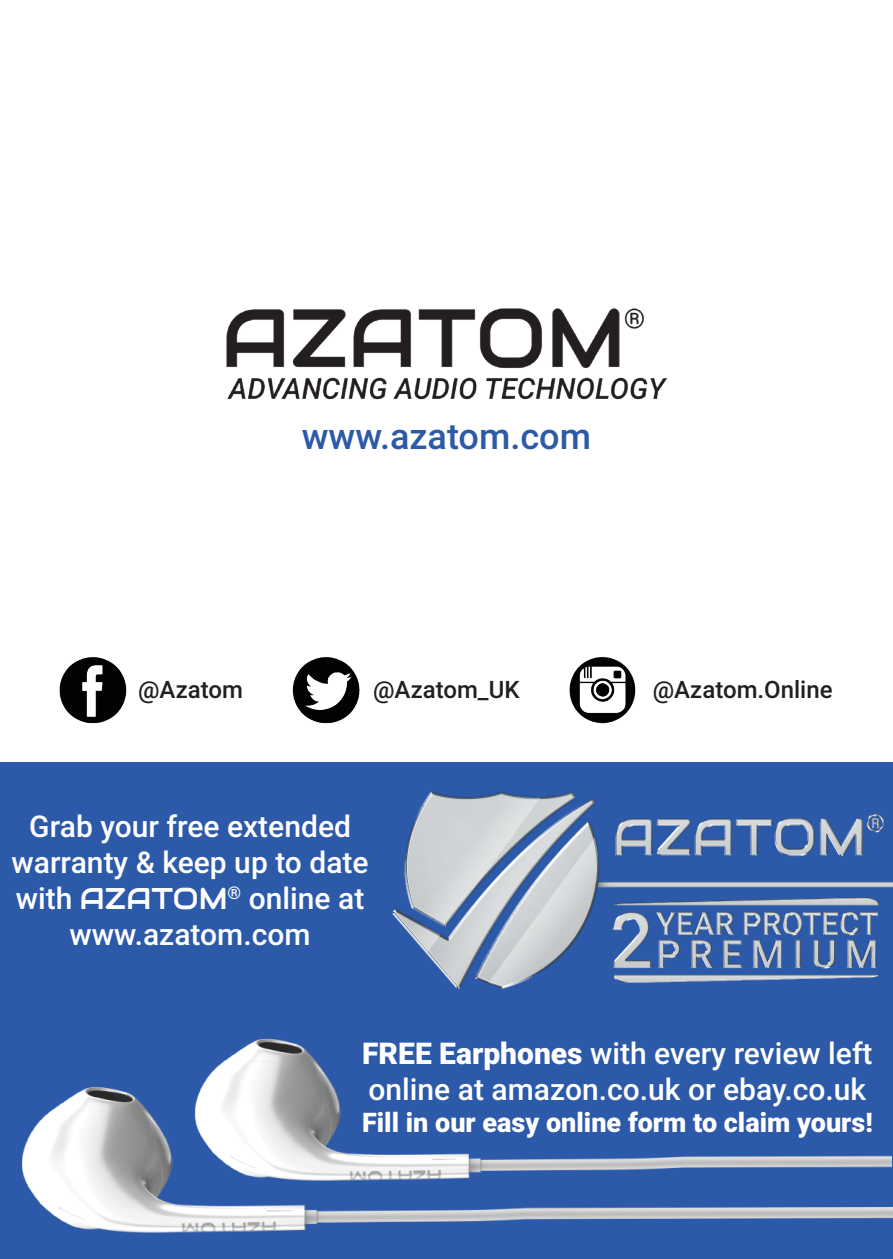
<style>
.page{position:relative;width:893px;height:1259px;background:#fff}
.page>*{position:absolute;margin:0;border:0;box-sizing:border-box;transform-origin:0 0}
.t1{font:500 36px "Roboto";color:#2c59a8}
.t2{font:500 30px/36px "Roboto";color:#fff;text-align:center}
.t3{font:900 27px "Roboto";color:#fff}
.t4{font:500 24px "Roboto";color:#231f20}
.s1{font-family:"Audiowide";font-weight:400}
.s2{font-weight:900}
</style>
<div class="page">
<img style="left:226px;top:308px;width:442px;height:92px">
<div style="left:0;top:762px;width:893px;height:497px;background:#2c59a8"></div>
<img style="left:393px;top:791px;width:500px;height:198px">
<img style="left:22px;top:1086px;width:871px;height:146px">
<img style="left:156px;top:1038px;width:735px;height:142px">
<img style="left:59px;top:657px;width:68px;height:67px">
<img style="left:569px;top:657px;width:67px;height:67px">
<img style="left:292px;top:657px;width:68px;height:67px">
<p class="t1" style="left:302px;top:411px;width:291px">www.azatom.com</p>
<p class="t4" style="left:138px;top:672px;width:106px">@Azatom</p>
<p class="t4" style="left:373px;top:672px;width:148px">@Azatom_UK</p>
<p class="t4" style="left:653px;top:672px;width:181px">@Azatom.Online</p>
<p class="t2" style="left:12px;top:807px;width:359px">Grab your free extended warranty &amp; keep up to date with <span class="s1">AZATOM</span><sup>®</sup> online at www.azatom.com</p>
<p class="t2" style="left:362px;top:1033px;width:512px;text-align:left"><span class="s2">FREE Earphones</span> with every review left online at amazon.co.uk or ebay.co.uk</p>
<p class="t3" style="left:362px;top:1103px;width:512px">Fill in our easy online form to claim yours!</p>
</div>
